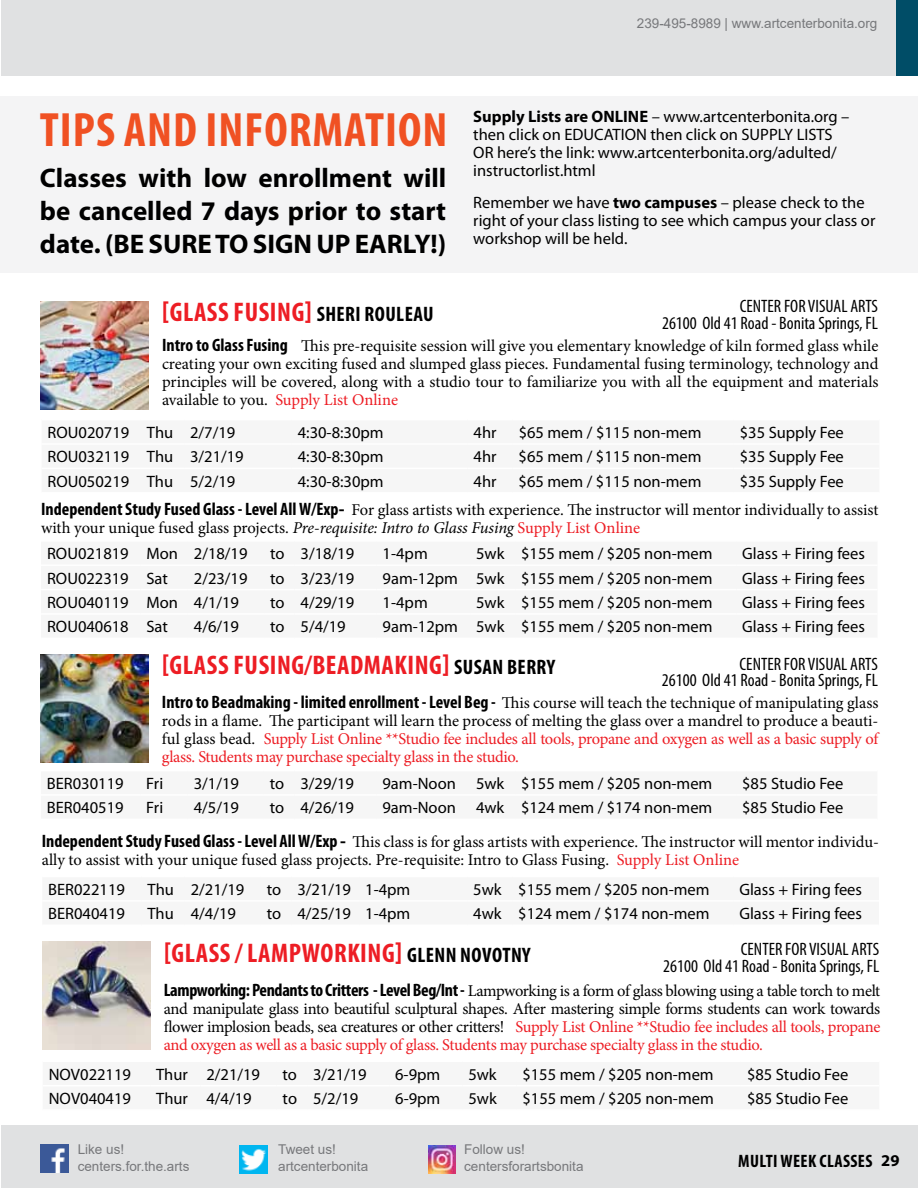
<style>
.page{position:relative;width:918px;height:1188px;background:#fff}
.page>*{position:absolute;margin:0;border:0;box-sizing:border-box;transform-origin:0 0}
.t1{font:700 condensed 48.45px "Myriad Pro";letter-spacing:.02em;color:#f05123}
.t2{font:700 condensed 27px "Myriad Pro";letter-spacing:.02em;color:#ed1d24}
.t3{font:700 27px/33px "Myriad Pro";color:#000;text-align:justify}
.t4{font:condensed 18px/16.5px "Myriad Pro";color:#000;text-align:right}
.t5{font:700 condensed 18px "Myriad Pro";letter-spacing:.02em;color:#000}
.t6{font:16.5px/18px "Minion Pro";letter-spacing:-.005em;color:#000;text-align:justify}
.t7{font:16.5px/18px "Myriad Pro";color:#000}
.t8{font:700 16.5px "Myriad Pro";color:#000}
.t9{font:13.5px "Arial";color:#77787b}
.s1{font-weight:700}
.s2{font-size:21px;color:#000}
.s3{font-family:"Myriad Pro";font-weight:700;font-stretch:condensed;font-size:18px}
.s4{color:#ed1d24}
.s5{font-family:"Myriad Pro";font-weight:700;font-size:18px}
.s6{font-style:italic}
</style>
<div class="page">
<div style="left:1px;top:0;width:917px;height:76px;background:#e0e1e2"></div>
<div style="left:1px;top:1125px;width:917px;height:63px;background:#e0e1e2"></div>
<img style="left:40px;top:1145px;width:28px;height:27px">
<img style="left:240px;top:1146px;width:28px;height:27px">
<img style="left:428px;top:1146px;width:28px;height:27px">
<div style="left:896px;top:0;width:22px;height:76px;background:#004d67"></div>
<img style="left:40px;top:301px;width:108px;height:108px">
<div style="left:1px;top:96px;width:917px;height:177px;background:#f4f4f5"></div>
<img style="left:40px;top:654px;width:108px;height:108px">
<img style="left:42px;top:942px;width:108px;height:108px">
<p class="t9" style="left:637px;top:14px;width:242px">239-495-8989 | www.artcenterbonita.org</p>
<h1 class="t1" style="left:40px;top:100px;width:409px">Tips and information</h1>
<h2 class="t3" style="left:40px;top:161px;width:408px">Classes with low enrollment will be cancelled 7 days prior to start date. (BE SURE TO SIGN UP EARLY!)</h2>
<p class="t7" style="left:473px;top:108px;width:378px"><span class="s1">Supply Lists are ONLINE</span> – www.artcenterbonita.org – then click on EDUCATION then click on SUPPLY LISTS OR here’s the link: www.artcenterbonita.org/adulted/ instructorlist.html</p>
<p class="t7" style="left:473px;top:193px;width:404px">Remember we have <span class="s1">two campuses</span> – please check to the right of your class listing to see which campus your class or workshop will be held.</p>
<h2 class="t2" style="left:162px;top:296px;width:273px">[glass fusing] <span class="s2">sheri rouleau</span></h2>
<p class="t4" style="left:662px;top:298px;width:217px">CENTER FOR VISUAL ARTS<br>26100 Old 41 Road - Bonita Springs, FL</p>
<p class="t6" style="left:162px;top:337px;width:718px"><span class="s3">Intro to Glass Fusing</span> This pre-requisite session will give you elementary knowledge of kiln formed glass while creating your own exciting fused and slumped glass pieces. Fundamental fusing terminology, technology and principles will be covered, along with a studio tour to familiarize you with all the equipment and materials available to you. <span class="s4">Supply List Online</span></p>
<p class="t7" style="left:48px;top:423px;width:189px">ROU020719 Thu 2/7/19</p>
<p class="t7" style="left:298px;top:423px;width:87px">4:30-8:30pm</p>
<p class="t7" style="left:474px;top:423px;width:25px">4hr</p>
<p class="t7" style="left:519px;top:423px;width:184px">$65 mem / $115 non-mem</p>
<p class="t7" style="left:740px;top:423px;width:106px">$35 Supply Fee</p>
<p class="t7" style="left:48px;top:448px;width:198px">ROU032119 Thu 3/21/19</p>
<p class="t7" style="left:298px;top:448px;width:87px">4:30-8:30pm</p>
<p class="t7" style="left:474px;top:448px;width:25px">4hr</p>
<p class="t7" style="left:519px;top:448px;width:184px">$65 mem / $115 non-mem</p>
<p class="t7" style="left:740px;top:448px;width:106px">$35 Supply Fee</p>
<p class="t7" style="left:48px;top:472px;width:189px">ROU050219 Thu 5/2/19</p>
<p class="t7" style="left:298px;top:472px;width:87px">4:30-8:30pm</p>
<p class="t7" style="left:474px;top:472px;width:25px">4hr</p>
<p class="t7" style="left:519px;top:472px;width:184px">$65 mem / $115 non-mem</p>
<p class="t7" style="left:740px;top:472px;width:106px">$35 Supply Fee</p>
<p class="t6" style="left:41px;top:501px;width:839px"><span class="s3">Independent Study Fused Glass - Level All W/Exp</span><span class="s5">-</span> For glass artists with experience. The instructor will mentor individually to assist with your unique fused glass projects. <span class="s6">Pre-requisite: Intro to Glass Fusing</span> <span class="s4">Supply List Online</span></p>
<p class="t7" style="left:47px;top:544px;width:202px">ROU021819 Mon 2/18/19</p>
<p class="t7" style="left:270px;top:544px;width:86px">to 3/18/19</p>
<p class="t7" style="left:383px;top:544px;width:47px">1-4pm</p>
<p class="t7" style="left:476px;top:544px;width:238px">5wk $155 mem / $205 non-mem</p>
<p class="t7" style="left:742px;top:544px;width:124px">Glass + Firing fees</p>
<p class="t7" style="left:47px;top:569px;width:122px">ROU022319 Sat</p>
<p class="t7" style="left:194px;top:569px;width:55px">2/23/19</p>
<p class="t7" style="left:270px;top:569px;width:86px">to 3/23/19</p>
<p class="t7" style="left:383px;top:569px;width:331px">9am-12pm 5wk $155 mem / $205 non-mem</p>
<p class="t7" style="left:742px;top:569px;width:124px">Glass + Firing fees</p>
<p class="t7" style="left:47px;top:593px;width:194px">ROU040119 Mon 4/1/19</p>
<p class="t7" style="left:270px;top:593px;width:86px">to 4/29/19</p>
<p class="t7" style="left:383px;top:593px;width:47px">1-4pm</p>
<p class="t7" style="left:476px;top:593px;width:238px">5wk $155 mem / $205 non-mem</p>
<p class="t7" style="left:742px;top:593px;width:124px">Glass + Firing fees</p>
<p class="t7" style="left:47px;top:618px;width:122px">ROU040618 Sat</p>
<p class="t7" style="left:194px;top:618px;width:47px">4/6/19</p>
<p class="t7" style="left:270px;top:618px;width:77px">to 5/4/19</p>
<p class="t7" style="left:383px;top:618px;width:331px">9am-12pm 5wk $155 mem / $205 non-mem</p>
<p class="t7" style="left:742px;top:618px;width:124px">Glass + Firing fees</p>
<h2 class="t2" style="left:162px;top:649px;width:395px">[glass fusing/beadmaking] <span class="s2">Susan Berry</span></h2>
<p class="t4" style="left:662px;top:655px;width:217px">CENTER FOR VISUAL ARTS<br>26100 Old 41 Road - Bonita Springs, FL</p>
<p class="t6" style="left:162px;top:694px;width:718px"><span class="s3">Intro to Beadmaking - limited enrollment - Level Beg -</span> This course will teach the technique of manipulating glass rods in a flame. The participant will learn the process of melting the glass over a mandrel to produce a beauti&shy;ful glass bead. <span class="s4">Supply List Online **Studio fee includes all tools, propane and oxygen as well as a basic supply of glass. Students may purchase specialty glass in the studio.</span></p>
<p class="t7" style="left:47px;top:774px;width:78px">BER030119</p>
<p class="t7" style="left:146px;top:774px;width:18px">Fri</p>
<p class="t7" style="left:194px;top:774px;width:47px">3/1/19</p>
<p class="t7" style="left:270px;top:774px;width:86px">to 3/29/19</p>
<p class="t7" style="left:383px;top:774px;width:331px">9am-Noon 5wk $155 mem / $205 non-mem</p>
<p class="t7" style="left:742px;top:774px;width:103px">$85 Studio Fee</p>
<p class="t7" style="left:47px;top:799px;width:78px">BER040519</p>
<p class="t7" style="left:146px;top:799px;width:18px">Fri</p>
<p class="t7" style="left:194px;top:799px;width:47px">4/5/19</p>
<p class="t7" style="left:270px;top:799px;width:86px">to 4/26/19</p>
<p class="t7" style="left:383px;top:799px;width:331px">9am-Noon 4wk $124 mem / $174 non-mem</p>
<p class="t7" style="left:742px;top:799px;width:103px">$85 Studio Fee</p>
<p class="t6" style="left:42px;top:833px;width:839px"><span class="s3">Independent Study Fused Glass - Level All W/Exp</span> <span class="s5">-</span> This class is for glass artists with experience. The instructor will mentor individu&shy;ally to assist with your unique fused glass projects. Pre-requisite: Intro to Glass Fusing. <span class="s4">Supply List Online</span></p>
<p class="t7" style="left:48px;top:880px;width:78px">BER022119</p>
<p class="t7" style="left:148px;top:880px;width:98px">Thu 2/21/19</p>
<p class="t7" style="left:267px;top:880px;width:145px">to 3/21/19 1-4pm</p>
<p class="t7" style="left:473px;top:880px;width:238px">5wk $155 mem / $205 non-mem</p>
<p class="t7" style="left:739px;top:880px;width:124px">Glass + Firing fees</p>
<p class="t7" style="left:48px;top:904px;width:78px">BER040419</p>
<p class="t7" style="left:148px;top:904px;width:90px">Thu 4/4/19</p>
<p class="t7" style="left:267px;top:904px;width:145px">to 4/25/19 1-4pm</p>
<p class="t7" style="left:473px;top:904px;width:238px">4wk $124 mem / $174 non-mem</p>
<p class="t7" style="left:739px;top:904px;width:124px">Glass + Firing fees</p>
<h2 class="t2" style="left:164px;top:936px;width:368px">[glass / Lampworking] <span class="s2">Glenn Novotny</span></h2>
<p class="t4" style="left:663px;top:941px;width:217px">CENTER FOR VISUAL ARTS<br>26100 Old 41 Road - Bonita Springs, FL</p>
<p class="t6" style="left:164px;top:982px;width:718px"><span class="s3">Lampworking: Pendants to Critters - Level Beg/Int -</span> Lampworking is a form of glass blowing using a table torch to melt and manipulate glass into beautiful sculptural shapes. After mastering simple forms students can work towards flower implosion beads, sea creatures or other critters! <span class="s4">Supply List Online **Studio fee includes all tools, propane and oxygen as well as a basic supply of glass. Students may purchase specialty glass in the studio.</span></p>
<p class="t7" style="left:49px;top:1065px;width:84px">NOV022119</p>
<p class="t7" style="left:156px;top:1065px;width:105px">Thur 2/21/19</p>
<p class="t7" style="left:283px;top:1065px;width:86px">to 3/21/19</p>
<p class="t7" style="left:395px;top:1065px;width:47px">6-9pm</p>
<p class="t7" style="left:468px;top:1065px;width:30px">5wk</p>
<p class="t7" style="left:522px;top:1065px;width:193px">$155 mem / $205 non-mem</p>
<p class="t7" style="left:747px;top:1065px;width:103px">$85 Studio Fee</p>
<p class="t7" style="left:49px;top:1089px;width:84px">NOV040419</p>
<p class="t7" style="left:156px;top:1089px;width:97px">Thur 4/4/19</p>
<p class="t7" style="left:283px;top:1089px;width:77px">to 5/2/19</p>
<p class="t7" style="left:395px;top:1089px;width:47px">6-9pm</p>
<p class="t7" style="left:468px;top:1089px;width:30px">5wk</p>
<p class="t7" style="left:522px;top:1089px;width:193px">$155 mem / $205 non-mem</p>
<p class="t7" style="left:747px;top:1089px;width:103px">$85 Studio Fee</p>
<p class="t9" style="left:78px;top:1140px;width:48px">Like us!</p>
<p class="t9" style="left:278px;top:1140px;width:59px">Tweet us!</p>
<p class="t9" style="left:464px;top:1140px;width:62px">Follow us!</p>
<p class="t9" style="left:278px;top:1157px;width:92px">artcenterbonita</p>
<p class="t9" style="left:464px;top:1157px;width:121px">centersforartsbonita</p>
<p class="t5" style="left:738px;top:1150px;width:136px">Multi Week Classes</p>
<p class="t9" style="left:78px;top:1157px;width:113px">centers.for.the.arts</p>
<p class="t8" style="left:881px;top:1150px;width:20px">29</p>
</div>
